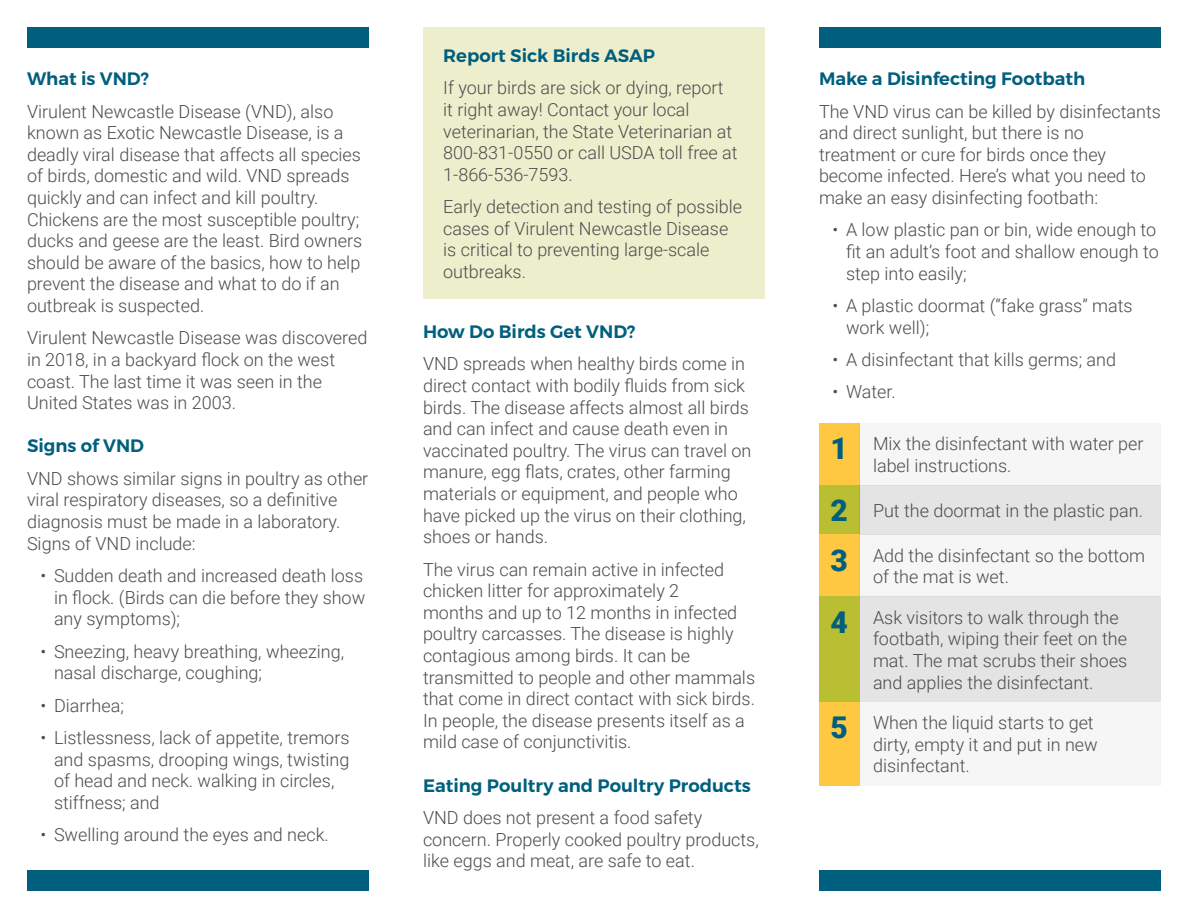
<style>
.page{position:relative;width:1188px;height:918px;background:#fff}
.page>*{position:absolute;margin:0;border:0;box-sizing:border-box;transform-origin:0 0}
.t1{font:900 30px "Roboto";color:#005f7e}
.t2{font:300 18px/21.6px "Roboto";color:#4b4c4d}
.t3{font:600 18px "Montserrat";color:#005f7e}
</style>
<div class="page">
<div style="left:860px;top:702px;width:301px;height:84px;background:#f6f6f6"></div>
<div style="left:860px;top:597px;width:301px;height:105px;background:#e4e4e4"></div>
<div style="left:27px;top:27px;width:342px;height:20px;background:#005f7e"></div>
<div style="left:27px;top:871px;width:342px;height:20px;background:#005f7e"></div>
<div style="left:819px;top:27px;width:342px;height:20px;background:#005f7e"></div>
<div style="left:819px;top:871px;width:342px;height:20px;background:#005f7e"></div>
<div style="left:423px;top:27px;width:342px;height:271px;background:#edeecc"></div>
<div style="left:819px;top:423px;width:41px;height:62px;background:#ffc843"></div>
<div style="left:860px;top:423px;width:301px;height:62px;background:#f6f6f6"></div>
<div style="left:819px;top:485px;width:41px;height:50px;background:#b9be33"></div>
<div style="left:860px;top:485px;width:301px;height:50px;background:#e4e4e4"></div>
<div style="left:819px;top:535px;width:41px;height:62px;background:#ffc843"></div>
<div style="left:860px;top:535px;width:301px;height:62px;background:#f6f6f6"></div>
<div style="left:819px;top:597px;width:41px;height:105px;background:#b9be33"></div>
<div style="left:819px;top:702px;width:41px;height:84px;background:#ffc843"></div>
<p class="t3" style="left:27px;top:68px;width:124px">What is VND?</p>
<p class="t2" style="left:27px;top:100px;width:337px">Virulent Newcastle Disease (VND), also known as Exotic Newcastle Disease, is a deadly viral disease that affects all species of birds, domestic and wild. VND spreads quickly and can infect and kill poultry.<br>Chickens are the most susceptible poultry; ducks and geese are the least. Bird owners should be aware of the basics, how to help prevent the disease and what to do if an outbreak is suspected.</p>
<p class="t2" style="left:27px;top:326px;width:342px">Virulent Newcastle Disease was discovered in 2018, in a backyard flock on the west coast. The last time it was seen in the United States was in 2003.</p>
<p class="t3" style="left:27px;top:435px;width:119px">Signs of VND</p>
<p class="t2" style="left:27px;top:467px;width:343px">VND shows similar signs in poultry as other viral respiratory diseases, so a definitive diagnosis must be made in a laboratory.<br>Signs of VND include:</p>
<p class="t2" style="left:54px;top:564px;width:313px;text-align:justify;text-indent:-14px">• Sudden death and increased death loss in flock. (Birds can die before they show any symptoms);</p>
<p class="t2" style="left:54px;top:640px;width:292px;text-indent:-14px">• Sneezing, heavy breathing, wheezing, nasal discharge, coughing;</p>
<p class="t2" style="left:40px;top:694px;width:85px">• Diarrhea;</p>
<p class="t2" style="left:54px;top:726px;width:297px;text-indent:-14px">• Listlessness, lack of appetite, tremors and spasms, drooping wings, twisting of head and neck. walking in circles, stiffness; and</p>
<p class="t2" style="left:40px;top:823px;width:290px">• Swelling around the eyes and neck.</p>
<p class="t3" style="left:443px;top:44px;width:213px">Report Sick Birds ASAP</p>
<p class="t2" style="left:443px;top:76px;width:296px">If your birds are sick or dying, report it right away! Contact your local veterinarian, the State Veterinarian at 800-831-0550 or call USDA toll free at 1-866-536-7593.</p>
<p class="t2" style="left:443px;top:195px;width:300px">Early detection and testing of possible cases of Virulent Newcastle Disease is critical to preventing large-scale outbreaks.</p>
<p class="t3" style="left:423px;top:321px;width:214px">How Do Birds Get VND?</p>
<p class="t2" style="left:423px;top:353px;width:330px">VND spreads when healthy birds come in direct contact with bodily fluids from sick birds. The disease affects almost all birds and can infect and cause death even in vaccinated poultry. The virus can travel on manure, egg flats, crates, other farming materials or equipment, and people who have picked up the virus on their clothing, shoes or hands.</p>
<p class="t2" style="left:423px;top:558px;width:334px">The virus can remain active in infected chicken litter for approximately 2<br>months and up to 12 months in infected poultry carcasses. The disease is highly contagious among birds. It can be transmitted to people and other mammals that come in direct contact with sick birds.<br>In people, the disease presents itself as a mild case of conjunctivitis.</p>
<p class="t3" style="left:423px;top:774px;width:329px">Eating Poultry and Poultry Products</p>
<p class="t2" style="left:423px;top:806px;width:337px">VND does not present a food safety concern. Properly cooked poultry products, like eggs and meat, are safe to eat.</p>
<p class="t3" style="left:819px;top:68px;width:268px">Make a Disinfecting Footbath</p>
<p class="t2" style="left:819px;top:100px;width:343px">The VND virus can be killed by disinfectants and direct sunlight, but there is no treatment or cure for birds once they become infected. Here’s what you need to make an easy disinfecting footbath:</p>
<p class="t2" style="left:846px;top:218px;width:314px;text-indent:-14px">• A low plastic pan or bin, wide enough to fit an adult’s foot and shallow enough to step into easily;</p>
<p class="t2" style="left:846px;top:294px;width:288px;text-indent:-14px">• A plastic doormat (“fake grass” mats work well);</p>
<p class="t2" style="left:832px;top:348px;width:285px">• A disinfectant that kills germs; and</p>
<p class="t2" style="left:832px;top:380px;width:65px">• Water.</p>
<p class="t1" style="left:831px;top:427px;width:19px">1</p>
<p class="t2" style="left:873px;top:432px;width:272px">Mix the disinfectant with water per label instructions.</p>
<p class="t1" style="left:831px;top:490px;width:19px">2</p>
<p class="t2" style="left:873px;top:499px;width:272px">Put the doormat in the plastic pan.</p>
<p class="t2" style="left:873px;top:544px;width:274px">Add the disinfectant so the bottom of the mat is wet.</p>
<p class="t1" style="left:831px;top:539px;width:19px">3</p>
<p class="t1" style="left:831px;top:601px;width:19px">4</p>
<p class="t1" style="left:831px;top:706px;width:19px">5</p>
<p class="t2" style="left:873px;top:606px;width:256px">Ask visitors to walk through the footbath, wiping their feet on the mat. The mat scrubs their shoes and applies the disinfectant.</p>
<p class="t2" style="left:873px;top:711px;width:226px">When the liquid starts to get dirty, empty it and put in new disinfectant.</p>
</div>
